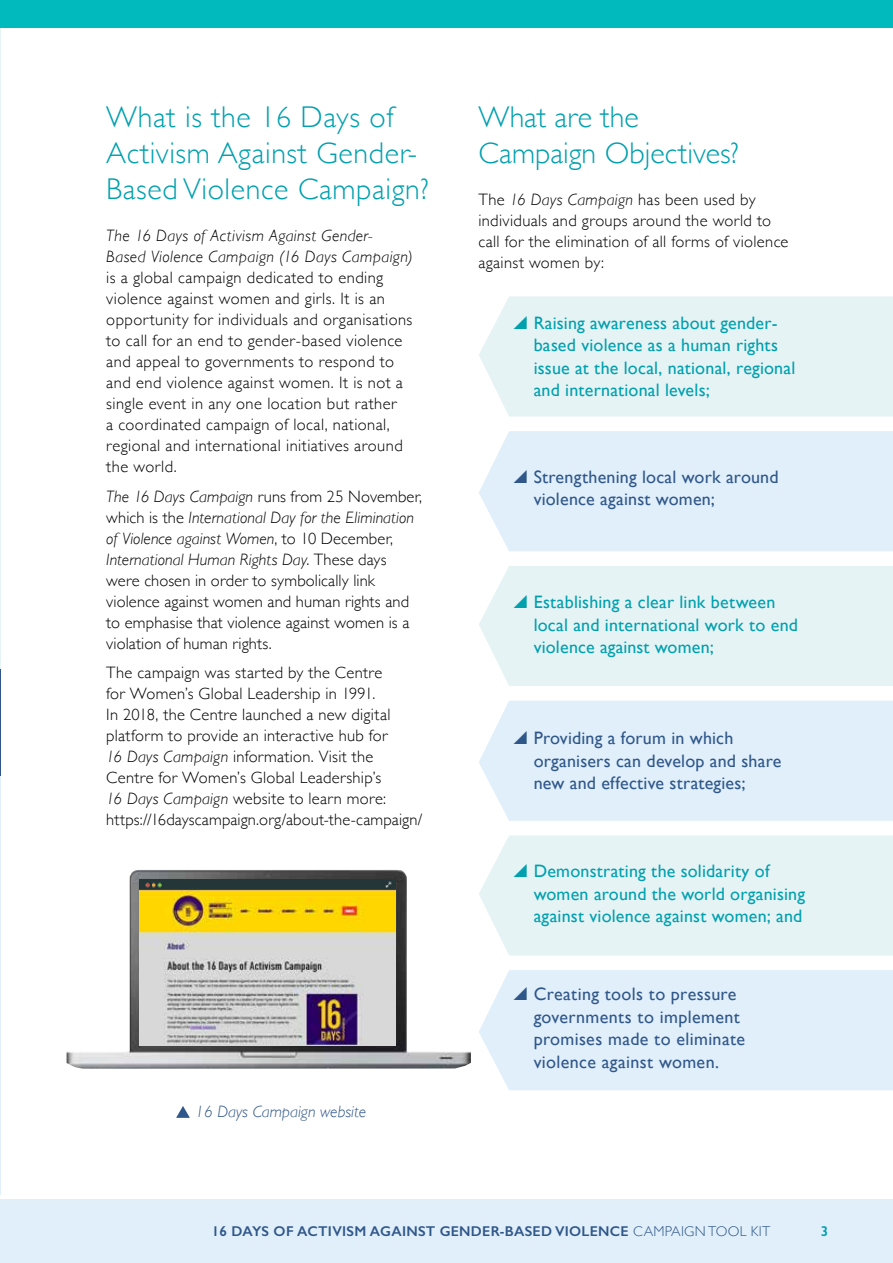
<style>
.page{position:relative;width:893px;height:1263px;background:#fff}
.page>*{position:absolute;margin:0;border:0;box-sizing:border-box;transform-origin:0 0}
.t1{font:300 30px/36px "Gill Sans";letter-spacing:.02em;color:#00a0af}
.t2{font:18px/22.5px "Gill Sans";letter-spacing:.01em;color:#00a0af}
.t3{font:18px/22.5px "Gill Sans";letter-spacing:.015em;color:#30578a}
.t4{font:300 16.5px/21px "Gill Sans";letter-spacing:.02em;color:#000}
.t5{font:italic 300 16.5px/21px "Gill Sans";letter-spacing:.025em;color:#000}
.t6{font:italic 300 16.5px "Gill Sans";color:#30578a}
.t7{font:600 14.25px "Gill Sans";letter-spacing:.02em;color:#30578a}
.t8{font:600 14.25px "Gill Sans";color:#00a0af}
.s1{font-style:italic}
.s2{font-weight:300}
</style>
<div class="page">
<div style="left:0;top:0;width:893px;height:28px;background:#00babd"></div>
<hr style="left:0;top:1199px;width:1px;height:64px;background:#e0effa">
<hr style="left:0;top:28px;width:1px;height:642px;background:#e6f3f4">
<hr style="left:0;top:755px;width:1px;height:440px;background:#e0effa">
<hr style="left:0;top:670px;width:1px;height:106px;background:#30578a">
<div style="left:479px;top:296px;width:414px;height:120px;background:#e6f3f4"></div>
<div style="left:479px;top:431px;width:414px;height:120px;background:#e0effa"></div>
<div style="left:479px;top:701px;width:414px;height:120px;background:#e0effa"></div>
<div style="left:479px;top:970px;width:414px;height:120px;background:#e0effa"></div>
<div style="left:479px;top:566px;width:414px;height:120px;background:#e6f3f4"></div>
<div style="left:479px;top:835px;width:414px;height:120px;background:#e6f3f4"></div>
<div style="left:1px;top:1199px;width:892px;height:64px;background:#e0effa"></div>
<img style="left:67px;top:870px;width:404px;height:199px">
<img style="left:140px;top:890px;width:255px;height:155px">
<img style="left:140px;top:879px;width:256px;height:11px">
<svg style="left:176px;top:1106px;width:14px;height:12px"></svg>
<svg style="left:514px;top:316px;width:13px;height:13px"></svg>
<svg style="left:514px;top:595px;width:13px;height:13px"></svg>
<svg style="left:514px;top:864px;width:13px;height:13px"></svg>
<h1 class="t1" style="left:106px;top:98px;width:324px">What is the 16 Days of<br>Activism Against Gender-<br>Based Violence Campaign?</h1>
<p class="t5" style="left:106px;top:225px;width:308px">The 16 Days of Activism Against Gender-<br>Based Violence Campaign (16 Days Campaign)</p>
<p class="t4" style="left:106px;top:266px;width:308px">is a global campaign dedicated to ending violence against women and girls. It is an opportunity for individuals and organisations to call for an end to gender-based violence and appeal to governments to respond to and end violence against women. It is not a single event in any one location but rather<br>a coordinated campaign of local, national, regional and international initiatives around the world.</p>
<p class="t4" style="left:106px;top:485px;width:317px"><span class="s1">The 16 Days Campaign</span> runs from 25 November, which is the <span class="s1">International Day for the Elimination of Violence against Women</span>, to 10 December, <span class="s1">International Human Rights Day</span>. These days were chosen in order to symbolically link violence against women and human rights and to emphasise that violence against women is a violation of human rights.</p>
<p class="t4" style="left:106px;top:661px;width:318px">The campaign was started by the Centre<br>for Women’s Global Leadership in 1991.<br>In 2018, the Centre launched a new digital platform to provide an interactive hub for<br><span class="s1">16 Days Campaign</span> information. Visit the Centre for Women’s Global Leadership’s<br><span class="s1">16 Days Campaign</span> website to learn more: https://16dayscampaign.org/about-the-campaign/</p>
<p class="t6" style="left:196px;top:1102px;width:172px">16 Days Campaign website</p>
<h1 class="t1" style="left:478px;top:98px;width:262px">What are the<br>Campaign Objectives?</h1>
<p class="t4" style="left:478px;top:188px;width:312px">The <span class="s1">16 Days Campaign</span> has been used by individuals and groups around the world to call for the elimination of all forms of violence against women by:</p>
<p class="t2" style="left:534px;top:311px;width:263px">Raising awareness about gender&shy;based violence as a human rights issue at the local, national, regional and international levels;</p>
<p class="t3" style="left:534px;top:465px;width:246px">Strengthening local work around violence against women;</p>
<p class="t2" style="left:534px;top:591px;width:266px">Establishing a clear link between local and international work to end violence against women;</p>
<p class="t3" style="left:534px;top:726px;width:249px">Providing a forum in which organisers can develop and share new and effective strategies;</p>
<p class="t2" style="left:534px;top:860px;width:273px">Demonstrating the solidarity of women around the world organising against violence against women; and</p>
<p class="t3" style="left:534px;top:983px;width:213px">Creating tools to pressure governments to implement promises made to eliminate violence against women.</p>
<p class="t7" style="left:212px;top:1223px;width:560px">16 DAYS OF ACTIVISM AGAINST GENDER-BASED VIOLENCE <span class="s2">CAMPAIGN TOOL KIT</span></p>
<p class="t8" style="left:821px;top:1223px;width:9px">3</p>
</div>
